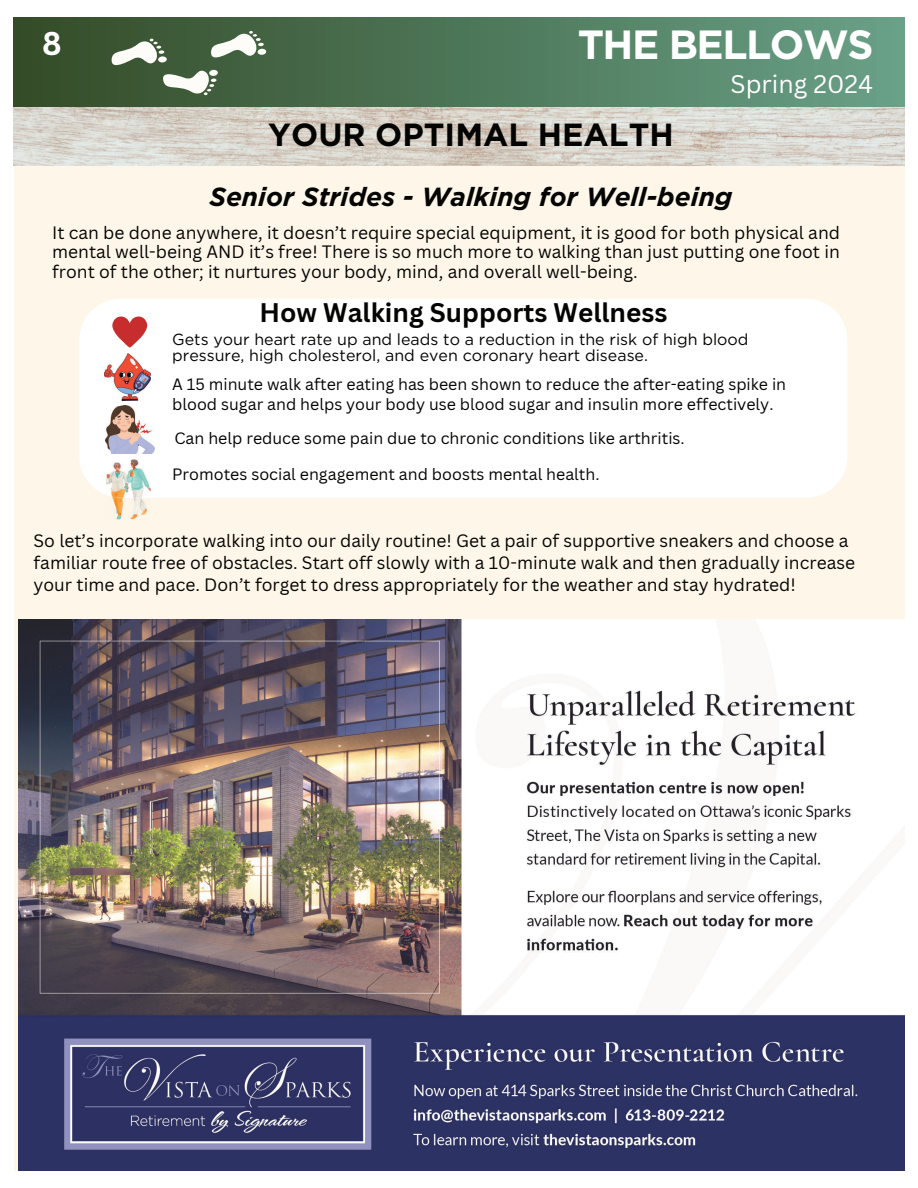
<style>
.page{position:relative;width:918px;height:1188px;background:#fff}
.page>*{position:absolute;margin:0;border:0;box-sizing:border-box;transform-origin:0 0}
.t1{font:700 40.8px "Gotham";letter-spacing:-.035em;color:#fff}
.t2{font:700 31.95px "Gotham";color:#040503}
.t3{font:700 31.95px "Canva Sans";color:#fff}
.t4{font:italic 700 26.25px "Gotham";color:#040503}
.t5{font:700 26.25px "Canva Sans";color:#040503}
.t6{font:24.75px "Canva Sans";color:#fff}
.t7{font:17.4px/19.6px "Canva Sans";color:#040503;text-align:justify}
.t8{font:16.05px/19.6px "Canva Sans";color:#040503}
.t9{font:16.05px/16.4px "Gotham";color:#040503}
</style>
<div class="page">
<div style="left:14px;top:18px;width:890px;height:1152px;background:#fef6e9"></div>
<div style="left:14px;top:18px;width:890px;height:89px;background:linear-gradient(to right,#344b26,#68a188)"></div>
<img style="left:14px;top:108px;width:890px;height:58px">
<img style="left:18px;top:619px;width:886px;height:551px">
<div style="left:257px;top:49px;width:9px;height:6px;background:#fefcf9;border-radius:50%"></div>
<svg style="left:111px;top:31px;width:153px;height:65px"></svg>
<div style="left:79px;top:299px;width:768px;height:199px;background:#fff"></div>
<svg style="left:111px;top:314px;width:38px;height:34px"></svg>
<img style="left:104px;top:353px;width:46px;height:47px">
<img style="left:105px;top:405px;width:49px;height:48px">
<img style="left:112px;top:498px;width:36px;height:21px">
<img style="left:106px;top:459px;width:45px;height:39px">
<h2 class="t3" style="left:42px;top:21px;width:21px">8</h2>
<h1 class="t1" style="left:578px;top:20px;width:297px">THE BELLOWS</h1>
<h3 class="t6" style="left:731px;top:67px;width:144px">Spring 2024</h3>
<h2 class="t2" style="left:268px;top:116px;width:407px">YOUR OPTIMAL HEALTH</h2>
<h3 class="t4" style="left:209px;top:180px;width:525px">Senior Strides - Walking for Well-being</h3>
<p class="t7" style="left:52px;top:222px;width:789px">It can be done anywhere, it doesn’t require special equipment, it is good for both physical and mental well-being AND it’s free! There is so much more to walking than just putting one foot in front of the other; it nurtures your body, mind, and overall well-being.</p>
<h3 class="t5" style="left:259px;top:294px;width:410px">How Walking Supports Wellness</h3>
<p class="t9" style="left:172px;top:331px;width:578px">Gets your heart rate up and leads to a reduction in the risk of high blood pressure, high cholesterol, and even coronary heart disease.</p>
<p class="t8" style="left:172px;top:374px;width:615px">A 15 minute walk after eating has been shown to reduce the after-eating spike in blood sugar and helps your body use blood sugar and insulin more effectively.</p>
<p class="t8" style="left:174px;top:428px;width:512px">Can help reduce some pain due to chronic conditions like arthritis.</p>
<p class="t8" style="left:172px;top:464px;width:429px">Promotes social engagement and boosts mental health.</p>
<p class="t7" style="left:34px;top:529px;width:823px;line-height:21.9px;text-align:left">So let’s incorporate walking into our daily routine! Get a pair of supportive sneakers and choose a familiar route free of obstacles. Start off slowly with a 10-minute walk and then gradually increase your time and pace. Don’t forget to dress appropriately for the weather and stay hydrated!</p>
</div>
